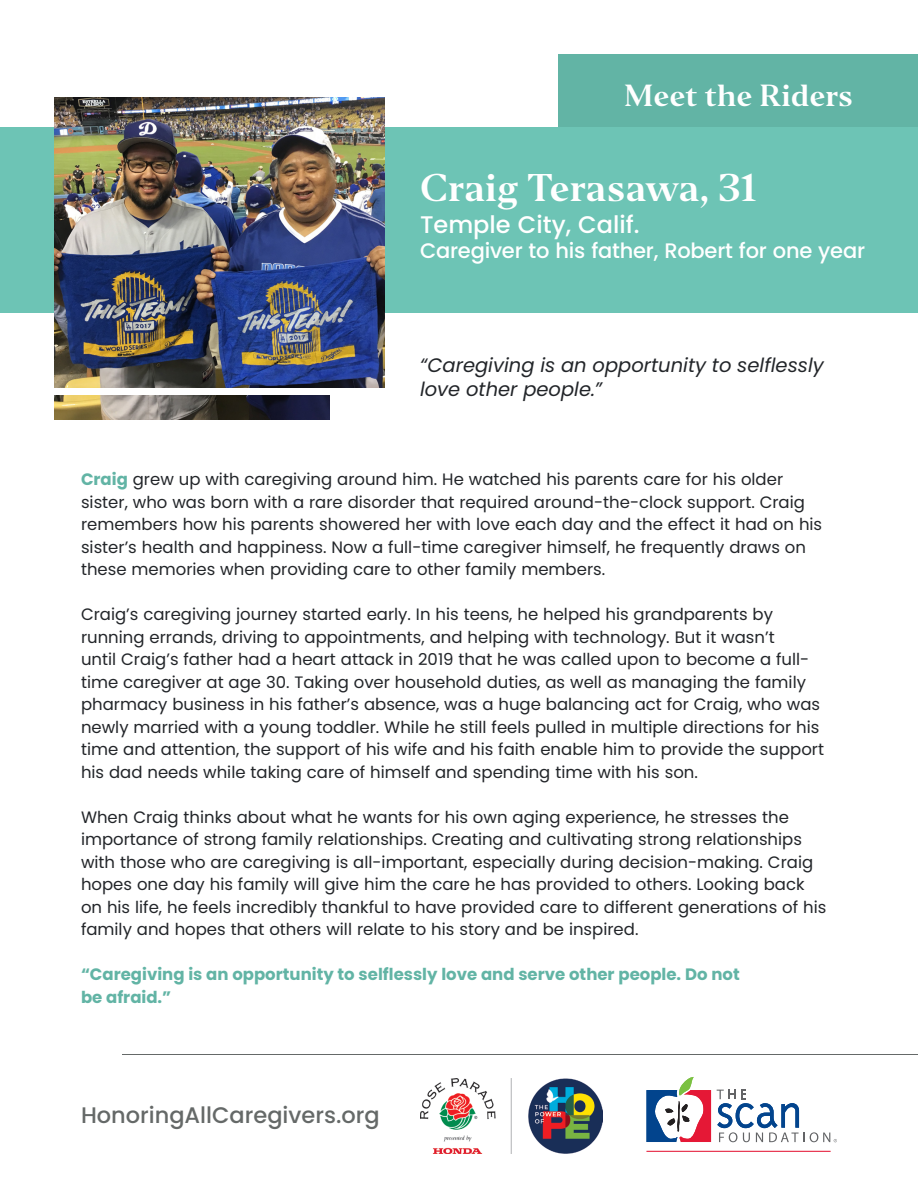
<style>
.page{position:relative;width:918px;height:1188px;background:#fff}
.page>*{position:absolute;margin:0;border:0;box-sizing:border-box;transform-origin:0 0}
.t1{font:700 36px "Editor";letter-spacing:-.005em;color:#fff}
.t2{font:700 28.5px "Editor";color:#fff}
.t3{font:500 24px "Poppins";color:#fff}
.t4{font:500 22.5px "Poppins";color:#656968}
.t5{font:500 21px "Poppins";letter-spacing:-.01em;color:#fff}
.t6{font:italic 19.5px/23.4px "Poppins";color:#222529}
.t7{font:16.5px/22.5px "Poppins";color:#222529}
.t8{font:700 16.5px/22.5px "Poppins";color:#62b4a5}
.s1{font-weight:700;color:#62b4a5}
</style>
<div class="page">
<hr style="left:123px;top:1054px;width:795px;height:1px;background:#656968">
<hr style="left:647px;top:1151px;width:184px;height:1px;background:#e51836">
<svg style="left:647px;top:1077px;width:64px;height:65px"></svg>
<svg style="left:717px;top:1090px;width:87px;height:52px"></svg>
<svg style="left:810px;top:1132px;width:27px;height:10px"></svg>
<div style="left:558px;top:54px;width:360px;height:126px;background:#62b4a5"></div>
<div style="left:0;top:127px;width:918px;height:186px;background:#6dc4b5"></div>
<img style="left:55px;top:98px;width:330px;height:289px">
<img style="left:54px;top:395px;width:275px;height:25px">
<img style="left:420px;top:1078px;width:183px;height:75px">
<p class="t2" style="left:624px;top:78px;width:230px">Meet the Riders</p>
<p class="t1" style="left:420px;top:165px;width:338px">Craig Terasawa, 31</p>
<p class="t3" style="left:420px;top:210px;width:221px">Temple City, Calif.</p>
<p class="t5" style="left:420px;top:238px;width:447px">Caregiver to his father, Robert for one year</p>
<p class="t6" style="left:420px;top:354px;width:405px">“Caregiving is an opportunity to selflessly love other people.”</p>
<p class="t7" style="left:81px;top:468px;width:743px"><span class="s1">Craig</span> grew up with caregiving around him. He watched his parents care for his older sister, who was born with a rare disorder that required around-the-clock support. Craig remembers how his parents showered her with love each day and the effect it had on his sister’s health and happiness. Now a full-time caregiver himself, he frequently draws on these memories when providing care to other family members.</p>
<p class="t7" style="left:81px;top:603px;width:745px">Craig’s caregiving journey started early. In his teens, he helped his grandparents by running errands, driving to appointments, and helping with technology. But it wasn’t<br>until Craig’s father had a heart attack in 2019 that he was called upon to become a full&shy;time caregiver at age 30. Taking over household duties, as well as managing the family pharmacy business in his father’s absence, was a huge balancing act for Craig, who was newly married with a young toddler. While he still feels pulled in multiple directions for his time and attention, the support of his wife and his faith enable him to provide the support his dad needs while taking care of himself and spending time with his son.</p>
<p class="t7" style="left:81px;top:806px;width:747px">When Craig thinks about what he wants for his own aging experience, he stresses the importance of strong family relationships. Creating and cultivating strong relationships with those who are caregiving is all-important, especially during decision-making. Craig hopes one day his family will give him the care he has provided to others. Looking back on his life, he feels incredibly thankful to have provided care to different generations of his family and hopes that others will relate to his story and be inspired.</p>
<p class="t8" style="left:81px;top:963px;width:660px">“Caregiving is an opportunity to selflessly love and serve other people. Do not be afraid.”</p>
<p class="t4" style="left:81px;top:1102px;width:300px">HonoringAllCaregivers.org</p>
</div>
